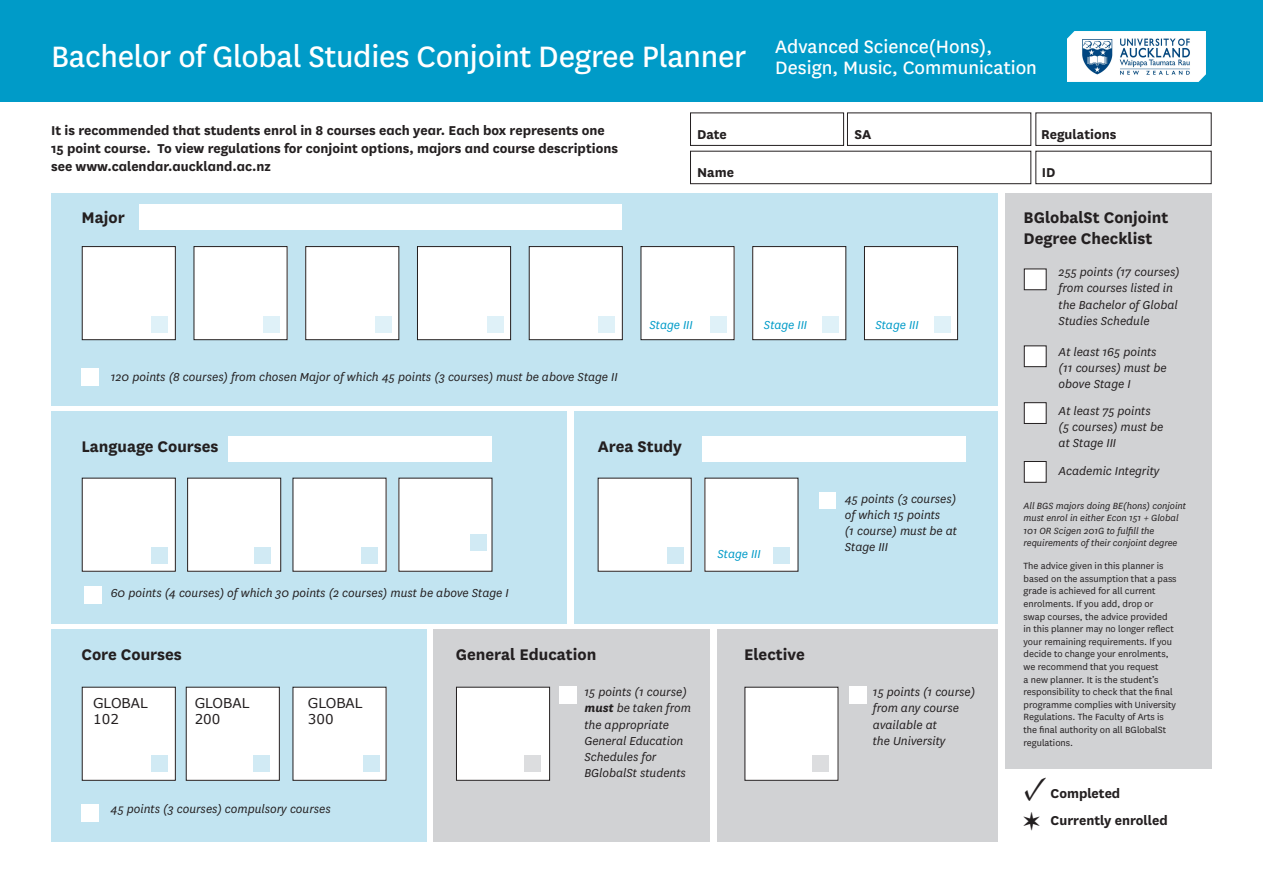
<style>
.page{position:relative;width:1263px;height:893px;background:#fff}
.page>*{position:absolute;margin:0;border:0;box-sizing:border-box;transform-origin:0 0}
.t1{font:34.5px "National";letter-spacing:-.01em;color:#fff}
.t2{font:34.5px "Minion Pro";color:#231f20}
.t3{font:21px/21px "National";color:#fff}
.t4{font:700 18px/21.6px "National";color:#231f20}
.t5{font:700 15px/18px "National";color:#231f20}
.t6{font:italic 13.5px/16.2px "National";color:#231f20}
.t7{font:italic 13.5px "National";color:#009bc8}
.t8{font:13.5px/16.2px "Verdana";color:#231f20}
.t9{font:10.5px/12.6px "National";color:#231f20}
.t10{font:italic 10.5px/12.6px "National";color:#231f20}
.s1{font-weight:700}
</style>
<div class="page">
<div style="left:51px;top:193px;width:947px;height:213px;background:#c2e4f1"></div>
<div style="left:847px;top:113px;width:184px;height:33px;border:1px solid #231f20"></div>
<div style="left:690px;top:113px;width:154px;height:33px;border:1px solid #231f20"></div>
<div style="left:690px;top:151px;width:341px;height:33px;border:1px solid #231f20"></div>
<div style="left:1035px;top:113px;width:176px;height:33px;border:1px solid #231f20"></div>
<div style="left:1035px;top:151px;width:176px;height:33px;border:1px solid #231f20"></div>
<div style="left:0;top:0;width:1263px;height:102px;background:#009bc8"></div>
<div style="left:51px;top:411px;width:516px;height:213px;background:#c2e4f1"></div>
<div style="left:51px;top:629px;width:376px;height:213px;background:#c2e4f1"></div>
<div style="left:434px;top:629px;width:276px;height:213px;background:#d1d2d4"></div>
<div style="left:717px;top:629px;width:281px;height:213px;background:#d1d2d4"></div>
<img style="left:1067px;top:32px;width:139px;height:49px">
<div style="left:228px;top:436px;width:264px;height:25px;background:#fff"></div>
<div style="left:1005px;top:193px;width:207px;height:576px;background:#d1d2d4"></div>
<div style="left:1024px;top:346px;width:22px;height:21px;background:#fff"></div>
<div style="left:1024px;top:345px;width:22px;height:22px;border:1px solid #231f20"></div>
<div style="left:1024px;top:269px;width:22px;height:21px;background:#fff"></div>
<div style="left:1024px;top:269px;width:22px;height:21px;border:1px solid #231f20"></div>
<div style="left:1024px;top:403px;width:22px;height:20px;background:#fff"></div>
<div style="left:1024px;top:402px;width:22px;height:22px;border:1px solid #231f20"></div>
<div style="left:1024px;top:461px;width:22px;height:21px;background:#fff"></div>
<div style="left:1024px;top:461px;width:22px;height:22px;border:1px solid #231f20"></div>
<div style="left:139px;top:204px;width:482px;height:26px;background:#fff"></div>
<div style="left:82px;top:369px;width:17px;height:17px;background:#fff"></div>
<div style="left:84px;top:587px;width:17px;height:17px;background:#fff"></div>
<div style="left:82px;top:804px;width:17px;height:17px;background:#fff"></div>
<div style="left:560px;top:686px;width:17px;height:17px;background:#fff"></div>
<div style="left:850px;top:686px;width:17px;height:17px;background:#fff"></div>
<div style="left:82px;top:247px;width:93px;height:93px;background:#fff"></div>
<div style="left:82px;top:246px;width:94px;height:94px;border:1px solid #231f20"></div>
<div style="left:152px;top:316px;width:16px;height:17px;background:#dff1f8"></div>
<div style="left:82px;top:478px;width:93px;height:93px;background:#fff"></div>
<div style="left:82px;top:478px;width:94px;height:94px;border:1px solid #231f20"></div>
<div style="left:188px;top:478px;width:93px;height:93px;background:#fff"></div>
<div style="left:187px;top:478px;width:94px;height:94px;border:1px solid #231f20"></div>
<div style="left:293px;top:478px;width:93px;height:93px;background:#fff"></div>
<div style="left:399px;top:478px;width:93px;height:93px;background:#fff"></div>
<div style="left:152px;top:547px;width:16px;height:16px;background:#d1eaf4"></div>
<div style="left:255px;top:547px;width:16px;height:16px;background:#d1eaf4"></div>
<div style="left:361px;top:547px;width:17px;height:16px;background:#d1eaf4"></div>
<div style="left:471px;top:535px;width:16px;height:16px;background:#d1eaf4"></div>
<div style="left:574px;top:411px;width:424px;height:213px;background:#c2e4f1"></div>
<div style="left:702px;top:436px;width:264px;height:25px;background:#fff"></div>
<div style="left:820px;top:493px;width:16px;height:16px;background:#fff"></div>
<div style="left:705px;top:478px;width:93px;height:93px;background:#fff"></div>
<div style="left:598px;top:478px;width:93px;height:93px;background:#fff"></div>
<div style="left:598px;top:478px;width:94px;height:94px;border:1px solid #231f20"></div>
<div style="left:667px;top:547px;width:17px;height:16px;background:#d1eaf4"></div>
<div style="left:774px;top:547px;width:16px;height:16px;background:#d1eaf4"></div>
<div style="left:82px;top:687px;width:93px;height:93px;background:#fff"></div>
<div style="left:82px;top:687px;width:94px;height:94px;border:1px solid #231f20"></div>
<div style="left:152px;top:756px;width:16px;height:16px;background:#d1eaf4"></div>
<div style="left:186px;top:687px;width:93px;height:93px;background:#fff"></div>
<div style="left:186px;top:687px;width:94px;height:94px;border:1px solid #231f20"></div>
<div style="left:253px;top:756px;width:17px;height:16px;background:#d1eaf4"></div>
<div style="left:293px;top:687px;width:93px;height:93px;background:#fff"></div>
<div style="left:363px;top:756px;width:16px;height:16px;background:#d1eaf4"></div>
<div style="left:456px;top:687px;width:94px;height:93px;background:#fff"></div>
<div style="left:456px;top:687px;width:94px;height:94px;border:1px solid #231f20"></div>
<div style="left:524px;top:756px;width:17px;height:16px;background:#dcdddf"></div>
<div style="left:745px;top:687px;width:93px;height:93px;background:#fff"></div>
<div style="left:813px;top:756px;width:16px;height:16px;background:#dcdddf"></div>
<div style="left:194px;top:247px;width:93px;height:93px;background:#fff"></div>
<div style="left:194px;top:246px;width:93px;height:94px;border:1px solid #231f20"></div>
<div style="left:263px;top:316px;width:17px;height:17px;background:#dff1f8"></div>
<div style="left:306px;top:247px;width:93px;height:93px;background:#fff"></div>
<div style="left:305px;top:246px;width:94px;height:94px;border:1px solid #231f20"></div>
<div style="left:375px;top:316px;width:16px;height:17px;background:#dff1f8"></div>
<div style="left:417px;top:247px;width:94px;height:93px;background:#fff"></div>
<div style="left:417px;top:246px;width:94px;height:94px;border:1px solid #231f20"></div>
<div style="left:487px;top:316px;width:16px;height:17px;background:#dff1f8"></div>
<div style="left:529px;top:247px;width:93px;height:93px;background:#fff"></div>
<div style="left:529px;top:246px;width:94px;height:94px;border:1px solid #231f20"></div>
<div style="left:599px;top:316px;width:16px;height:17px;background:#dff1f8"></div>
<div style="left:641px;top:247px;width:93px;height:93px;background:#fff"></div>
<div style="left:641px;top:246px;width:93px;height:94px;border:1px solid #231f20"></div>
<div style="left:710px;top:316px;width:17px;height:17px;background:#dff1f8"></div>
<div style="left:753px;top:247px;width:93px;height:93px;background:#fff"></div>
<div style="left:752px;top:246px;width:94px;height:94px;border:1px solid #231f20"></div>
<div style="left:822px;top:316px;width:16px;height:17px;background:#dff1f8"></div>
<div style="left:864px;top:247px;width:93px;height:93px;background:#fff"></div>
<div style="left:864px;top:246px;width:94px;height:94px;border:1px solid #231f20"></div>
<div style="left:934px;top:316px;width:16px;height:17px;background:#dff1f8"></div>
<p class="t1" style="left:51px;top:33px;width:697px">Bachelor of Global Studies Conjoint Degree Planner</p>
<p class="t3" style="left:775px;top:35px;width:263px">Advanced Science(Hons),<br>Design, Music, Communication</p>
<p class="t5" style="left:51px;top:120px;width:568px">It is recommended that students enrol in 8 courses each year. Each box represents one<br>15 point course. To view regulations for conjoint options, majors and course descriptions see www.calendar.auckland.ac.nz</p>
<p class="t4" style="left:81px;top:206px;width:45px">Major</p>
<p class="t5" style="left:697px;top:124px;width:31px">Date</p>
<p class="t5" style="left:854px;top:124px;width:18px">SA</p>
<p class="t5" style="left:697px;top:162px;width:38px">Name</p>
<p class="t6" style="left:111px;top:369px;width:508px">120 points (8 courses) from chosen Major of which 45 points (3 courses) must be above Stage II</p>
<p class="t7" style="left:649px;top:317px;width:45px">Stage III</p>
<p class="t7" style="left:764px;top:317px;width:45px">Stage III</p>
<p class="t7" style="left:875px;top:317px;width:45px">Stage III</p>
<p class="t4" style="left:81px;top:435px;width:139px">Language Courses</p>
<p class="t6" style="left:111px;top:584px;width:399px">60 points (4 courses) of which 30 points (2 courses) must be above Stage I</p>
<p class="t4" style="left:598px;top:435px;width:86px">Area Study</p>
<p class="t7" style="left:717px;top:546px;width:45px">Stage III</p>
<p class="t6" style="left:845px;top:490px;width:114px">45 points (3 courses) of which 15 points<br>(1 course) must be at<br>Stage III</p>
<p class="t4" style="left:81px;top:642px;width:102px">Core Courses</p>
<p class="t4" style="left:456px;top:642px;width:142px">General Education</p>
<p class="t4" style="left:744px;top:642px;width:62px">Elective</p>
<p class="t6" style="left:584px;top:683px;width:108px">15 points (1 course) <span class="s1">must</span> be taken from the appropriate<br>General Education<br>Schedules for<br>BGlobalSt students</p>
<p class="t6" style="left:873px;top:683px;width:104px">15 points (1 course) from any course available at<br>the University</p>
<p class="t8" style="left:93px;top:695px;width:56px">GLOBAL<br>102</p>
<p class="t8" style="left:195px;top:695px;width:56px">GLOBAL<br>200</p>
<p class="t8" style="left:308px;top:695px;width:56px">GLOBAL<br>300</p>
<p class="t6" style="left:111px;top:800px;width:222px">45 points (3 courses) compulsory courses</p>
<p class="t5" style="left:1041px;top:124px;width:77px">Regulations</p>
<p class="t5" style="left:1042px;top:162px;width:15px">ID</p>
<p class="t4" style="left:1023px;top:205px;width:146px">BGlobalSt Conjoint<br>Degree Checklist</p>
<p class="t6" style="left:1058px;top:264px;width:123px">255 points (17 courses) from courses listed in the Bachelor of Global<br>Studies Schedule</p>
<p class="t6" style="left:1058px;top:343px;width:109px">At least 165 points (11 courses) must be obove Stage I</p>
<p class="t6" style="left:1058px;top:402px;width:106px">At least 75 points (5 courses) must be at Stage III</p>
<p class="t6" style="left:1058px;top:462px;width:102px">Academic Integrity</p>
<p class="t10" style="left:1023px;top:499px;width:164px">All BGS majors doing BE(hons) conjoint must enrol in either Econ 151 + Global 101 OR Scigen 201G to fulfill the requirements of their conjoint degree</p>
<p class="t9" style="left:1023px;top:559px;width:155px">The advice given in this planner is based on the assumption that a pass grade is achieved for all current enrolments. If you add, drop or swap courses, the advice provided in this planner may no longer reflect your remaining requirements. If you decide to change your enrolments, we recommend that you request<br>a new planner. It is the student’s responsibility to check that the final programme complies with University Regulations. The Faculty of Arts is the final authority on all BGlobalSt regulations.</p>
<p class="t2" style="left:1024px;top:765px;width:25px">✓</p>
<p class="t5" style="left:1051px;top:783px;width:71px">Completed</p>
<p class="t5" style="left:1051px;top:811px;width:119px">Currently enrolled</p>
</div>
